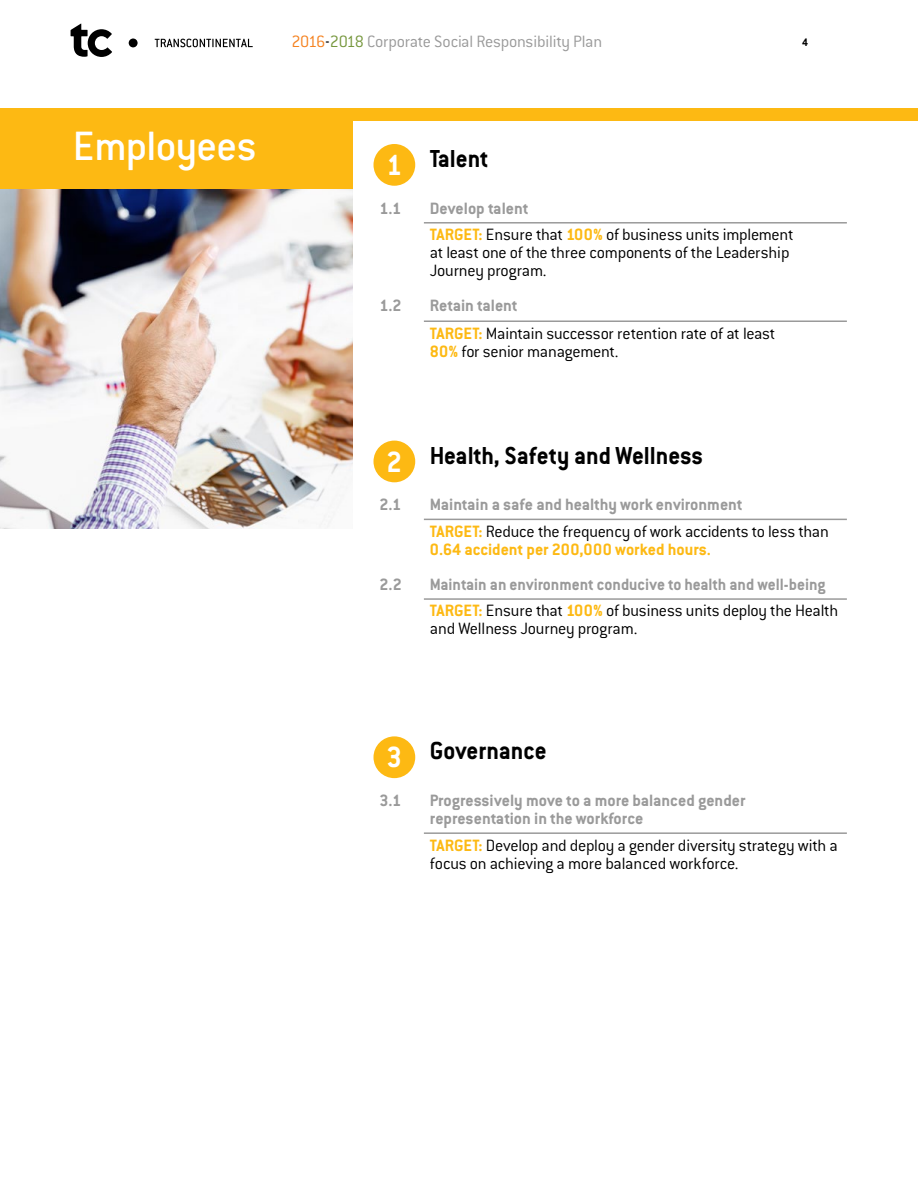
<style>
.page{position:relative;width:918px;height:1188px;background:#fff}
.page>*{position:absolute;margin:0;border:0;box-sizing:border-box;transform-origin:0 0}
.t1{font:500 45px "Conduit ITC Std";letter-spacing:-.015em;color:#fff}
.t2{font:700 27px "Conduit ITC Std";color:#000;scale:.96 1}
.t3{font:300 18px/26.4px "Conduit ITC Std";letter-spacing:-.015em;color:#000}
.t4{font:700 18px/26.4px "Conduit ITC Std";color:#9a9a9a}
.t5{font:300 18px "Conduit ITC Std";letter-spacing:-.015em;color:#9a9a9a}
.t6{font:700 18px "Conduit ITC Std";color:#fdb913}
.t7{font:700 12px "Conduit ITC Std";color:#000}
.s1{color:#f58220}
.s2{color:#000}
.s3{color:#76973d}
.s4{font-size:32.1px;color:#fff}
.s5{font-weight:700;color:#9a9a9a}
.s6{font-weight:700;color:#fdb913}
.s7{color:#fdb913}
.s8{font-weight:300;color:#000}
</style>
<div class="page">
<div style="left:0;top:108px;width:353px;height:81px;background:#fdb913"></div>
<div style="left:0;top:108px;width:918px;height:13px;background:#fdb913"></div>
<div style="left:129px;top:39px;width:9px;height:8px;background:#000;border-radius:50%"></div>
<svg style="left:71px;top:24px;width:41px;height:33px"></svg>
<svg style="left:155px;top:39px;width:98px;height:8px"></svg>
<img style="left:0;top:189px;width:353px;height:340px">
<hr style="left:424px;top:320px;width:423px;height:2px;background:#9a9a9a">
<hr style="left:424px;top:222px;width:423px;height:2px;background:#9a9a9a">
<div style="left:374px;top:144px;width:41px;height:42px;background:#fdb913;border-radius:50%"></div>
<hr style="left:424px;top:598px;width:423px;height:2px;background:#9a9a9a">
<hr style="left:424px;top:519px;width:423px;height:1px;background:#9a9a9a">
<div style="left:374px;top:441px;width:41px;height:41px;background:#fdb913;border-radius:50%"></div>
<hr style="left:424px;top:832px;width:423px;height:2px;background:#9a9a9a">
<div style="left:374px;top:736px;width:41px;height:42px;background:#fdb913;border-radius:50%"></div>
<h1 class="t1" style="left:73px;top:119px;width:186px">Employees</h1>
<p class="t5" style="left:292px;top:31px;width:312px"><span class="s1">2016</span><span class="s2">-</span><span class="s3">2018</span> Corporate Social Responsibility Plan</p>
<p class="t7" style="left:802px;top:35px;width:7px">4</p>
<h2 class="t2" style="left:387px;top:142px;width:108px"><span class="s4">1</span> Talent</h2>
<p class="t4" style="left:380px;top:194px;width:23px">1.1</p>
<p class="t3" style="left:430px;top:194px;width:365px"><span class="s5">Develop talent<br></span><span class="s6">TARGET:</span> Ensure that <span class="s6">100%</span> of business units implement</p>
<p class="t3" style="left:430px;top:243px;width:361px;line-height:18px">at least one of the three components of the Leadership<br>Journey program.</p>
<p class="t4" style="left:380px;top:292px;width:24px">1.2</p>
<p class="t3" style="left:430px;top:292px;width:347px;line-height:27.2px"><span class="s5">Retain talent<br></span><span class="s6">TARGET:</span> Maintain successor retention rate of at least</p>
<p class="t3" style="left:430px;top:337px;width:190px"><span class="s6">80%</span> for senior management.</p>
<h2 class="t2" style="left:387px;top:439px;width:331px"><span class="s4">2</span> Health, Safety and Wellness</h2>
<p class="t4" style="left:380px;top:491px;width:23px">2.1</p>
<p class="t3" style="left:430px;top:491px;width:401px"><span class="s5">Maintain a safe and healthy work environment<br></span><span class="s6">TARGET:</span> Reduce the frequency of work accidents to less than</p>
<p class="t6" style="left:430px;top:538px;width:283px">0.64 accident per 200,000 worked hours.</p>
<p class="t4" style="left:380px;top:571px;width:24px">2.2</p>
<p class="t4" style="left:430px;top:571px;width:410px">Maintain an environment conducive to health and well-being<br><span class="s7">TARGET:</span> <span class="s8">Ensure that</span> <span class="s7">100%</span> <span class="s8">of business units deploy the Health</span></p>
<p class="t3" style="left:430px;top:615px;width:209px">and Wellness Journey program.</p>
<h2 class="t2" style="left:387px;top:735px;width:168px"><span class="s4">3</span> Governance</h2>
<p class="t4" style="left:380px;top:787px;width:23px">3.1</p>
<p class="t4" style="left:430px;top:791px;width:317px;line-height:18px">Progressively move to a more balanced gender representation in the workforce</p>
<p class="t3" style="left:430px;top:835px;width:409px;line-height:18px"><span class="s6">TARGET:</span> Develop and deploy a gender diversity strategy with a focus on achieving a more balanced workforce.</p>
</div>
